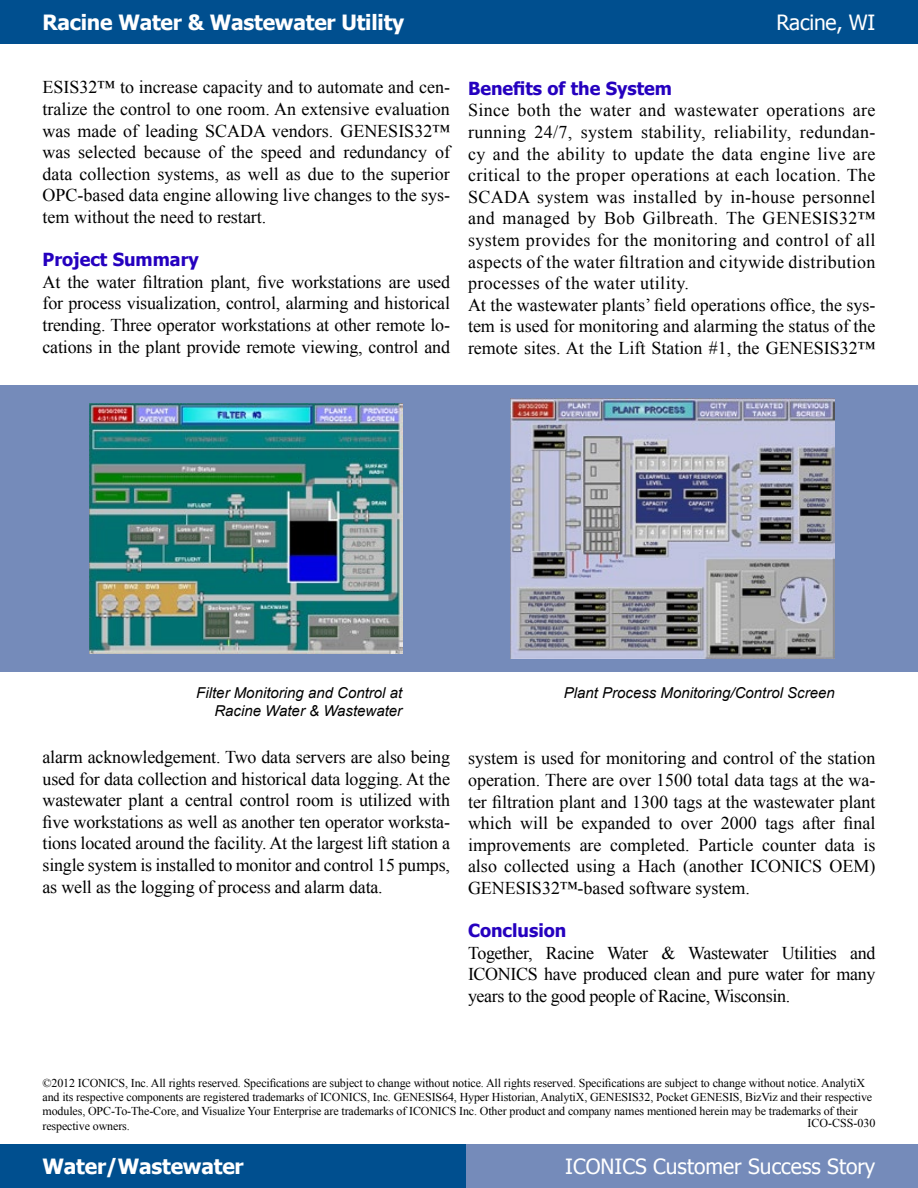
<style>
.page{position:relative;width:918px;height:1188px;background:#fff}
.page>*{position:absolute;margin:0;border:0;box-sizing:border-box;transform-origin:0 0}
.t1{font:700 21px "Tahoma";letter-spacing:-.01em;color:#fff}
.t2{font:21px "Tahoma";color:#fff}
.t3{font:18px/21.6px "Times New Roman";color:#000;text-align:justify}
.t4{font:18px/21.6px "Times New Roman";letter-spacing:.02em;color:#000}
.t5{font:700 18px "Tahoma";color:#2500bf}
.t6{font:italic 15px/18px "Arial";color:#000;text-align:right}
.t7{font:12px/14.4px "Times New Roman";letter-spacing:-.01em;color:#000}
</style>
<div class="page">
<div style="left:446px;top:1144px;width:472px;height:44px;background:#758bba"></div>
<div style="left:0;top:1144px;width:466px;height:44px;background:#004f8f"></div>
<div style="left:0;top:386px;width:918px;height:286px;background:#758bba"></div>
<div style="left:0;top:0;width:918px;height:44px;background:#004f8f"></div>
<img style="left:90px;top:404px;width:312px;height:250px">
<img style="left:510px;top:399px;width:325px;height:260px">
<p class="t1" style="left:43px;top:7px;width:363px">Racine Water &amp; Wastewater Utility</p>
<p class="t2" style="left:777px;top:8px;width:100px">Racine, WI</p>
<p class="t3" style="left:43px;top:76px;width:409px">ESIS32™ to increase capacity and to automate and cen&shy;tralize the control to one room. An extensive evaluation was made of leading SCADA vendors. GENESIS32™ was selected because of the speed and redundancy of data collection systems, as well as due to the superior OPC-based data engine allowing live changes to the sys&shy;tem without the need to restart.</p>
<p class="t5" style="left:43px;top:247px;width:158px">Project Summary</p>
<p class="t3" style="left:43px;top:271px;width:409px">At the water filtration plant, five workstations are used for process visualization, control, alarming and historical trending. Three operator workstations at other remote lo&shy;cations in the plant provide remote viewing, control and</p>
<p class="t5" style="left:468px;top:76px;width:206px">Benefits of the System</p>
<p class="t4" style="left:468px;top:99px;width:409px">Since both the water and wastewater operations are running 24/7, system stability, reliability, redundan&shy;cy and the ability to update the data engine live are critical to the proper operations at each location. The SCADA system was installed by in-house personnel and managed by Bob Gilbreath. The GENESIS32™ system provides for the monitoring and control of all aspects of the water filtration and citywide distribution processes of the water utility.<br>At the wastewater plants’ field operations office, the sys&shy;tem is used for monitoring and alarming the status of the remote sites. At the Lift Station #1, the GENESIS32™</p>
<p class="t6" style="left:196px;top:684px;width:207px">Filter Monitoring and Control at<br>Racine Water &amp; Wastewater</p>
<p class="t6" style="left:564px;top:684px;width:272px">Plant Process Monitoring/Control Screen</p>
<p class="t3" style="left:43px;top:746px;width:409px">alarm acknowledgement. Two data servers are also being used for data collection and historical data logging. At the wastewater plant a central control room is utilized with five workstations as well as another ten operator worksta&shy;tions located around the facility. At the largest lift station a single system is installed to monitor and control 15 pumps, as well as the logging of process and alarm data.</p>
<p class="t3" style="left:468px;top:747px;width:409px">system is used for monitoring and control of the station operation. There are over 1500 total data tags at the wa&shy;ter filtration plant and 1300 tags at the wastewater plant which will be expanded to over 2000 tags after final improvements are completed. Particle counter data is also collected using a Hach (another ICONICS OEM)<br>GENESIS32™-based software system.</p>
<p class="t5" style="left:468px;top:918px;width:100px">Conclusion</p>
<p class="t3" style="left:468px;top:942px;width:409px">Together, Racine Water &amp; Wastewater Utilities and ICONICS have produced clean and pure water for many years to the good people of Racine, Wisconsin.</p>
<p class="t7" style="left:43px;top:1075px;width:831px">©2012 ICONICS, Inc. All rights reserved. Specifications are subject to change without notice. All rights reserved. Specifications are subject to change without notice. AnalytiX and its respective components are registered trademarks of ICONICS, Inc. GENESIS64, Hyper Historian, AnalytiX, GENESIS32, Pocket GENESIS, BizViz and their respective modules, OPC-To-The-Core, and Visualize Your Enterprise are trademarks of ICONICS Inc. Other product and company names mentioned herein may be trademarks of their respective owners.</p>
<p class="t7" style="left:807px;top:1116px;width:70px">ICO-CSS-030</p>
<p class="t1" style="left:43px;top:1152px;width:203px">Water/Wastewater</p>
<p class="t2" style="left:565px;top:1153px;width:312px">ICONICS Customer Success Story</p>
</div>
